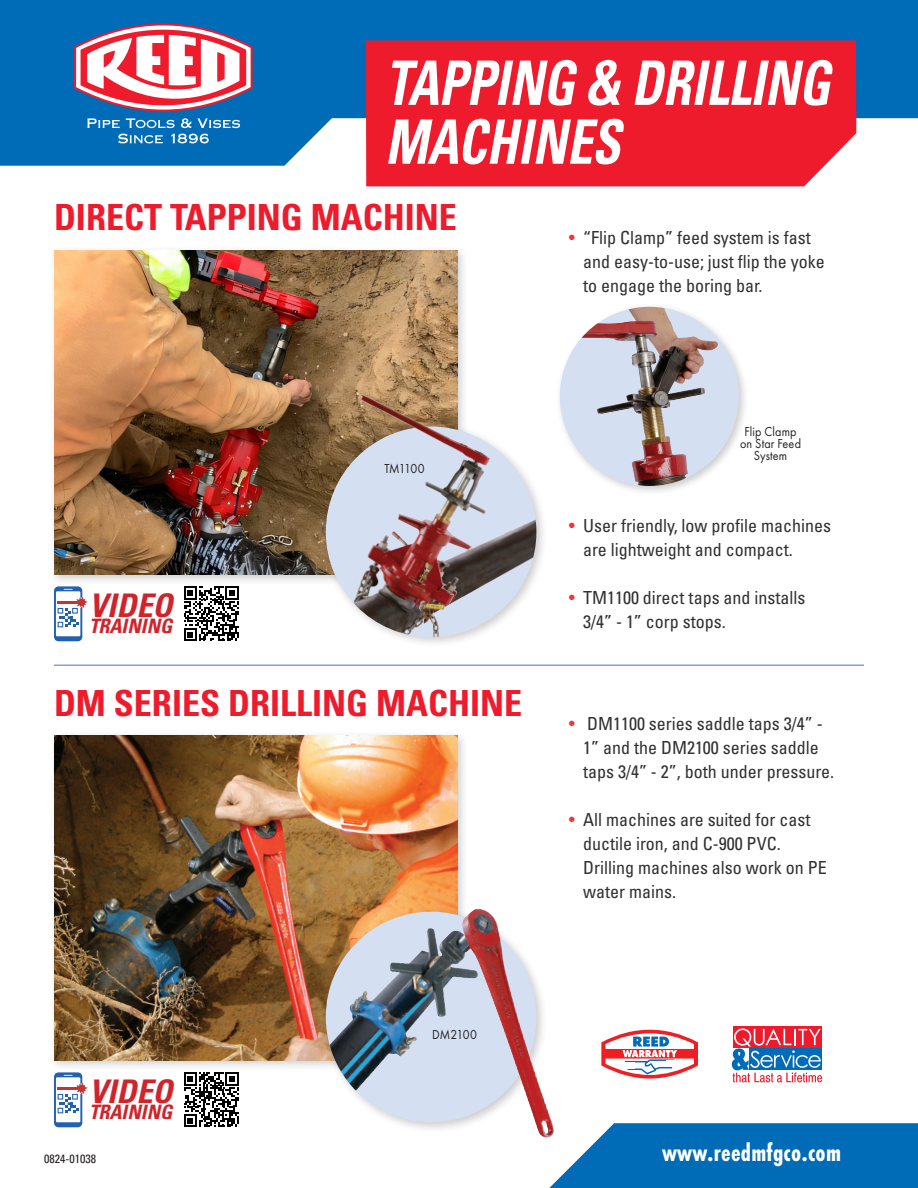
<style>
.page{position:relative;width:918px;height:1188px;background:#fff}
.page>*{position:absolute;margin:0;border:0;box-sizing:border-box;transform-origin:0 0}
.t1{font:61.35px "Univers LT 67 Bd Cn Obl";letter-spacing:-.005em;color:#fff;scale:.84 1}
.t2{font:36px "Univers LT 67 Bd Cn";color:#ee1b2c}
.Product{font:italic 700 condensed 32.55px "Univers LT Std";color:#d1232a}
.t3{font:700 25.8px "Futura PT Cond";letter-spacing:.01em;color:#fff}
.Product-2{font:italic 700 condensed 19.95px "Univers LT Std";letter-spacing:.005em;color:#d1232a}
.t4{font:18px/24px "Univers LT 57 Cn";color:#312f30}
.t5{font:13.5px/12px "Futura PT";letter-spacing:.01em;color:#231f20;text-align:center;scale:.9 1}
.t6{font:12px "Univers LT 57 Cn";color:#231f20}
.s1{font-family:"Futura PT";font-size:19.5px;color:#ea3936}
</style>
<div class="page">
<svg style="left:549px;top:1123px;width:369px;height:65px;background:#1678bc"></svg>
<svg style="left:0;top:0;width:918px;height:166px;background:#1576bb"></svg>
<div style="left:366px;top:41px;width:490px;height:145px;background:#ee1b2c"></div>
<div style="left:49px;top:246px;width:419px;height:339px;background:#231f20;opacity:.22"></div>
<img style="left:54px;top:251px;width:403px;height:323px">
<div style="left:733px;top:1026px;width:89px;height:22px;background:#ee1b2c"></div>
<svg style="left:732px;top:1028px;width:90px;height:54px"></svg>
<div style="left:49px;top:731px;width:419px;height:340px;background:#231f20;opacity:.22"></div>
<img style="left:54px;top:736px;width:403px;height:324px">
<div style="left:321px;top:391px;width:226px;height:257px;background:#231f20;opacity:.22"></div>
<img style="left:326px;top:427px;width:210px;height:210px;border-radius:105px">
<img style="left:337px;top:387px;width:117px;height:64px">
<div style="left:321px;top:907px;width:226px;height:226px;background:#231f20;opacity:.22"></div>
<div style="left:326px;top:912px;width:210px;height:210px;background:#d5dff2;border-radius:50%"></div>
<img style="left:329px;top:917px;width:117px;height:174px">
<div style="left:555px;top:302px;width:194px;height:194px;background:#231f20;opacity:.22"></div>
<img style="left:560px;top:307px;width:179px;height:179px;border-radius:90px">
<svg style="left:54px;top:586px;width:34px;height:55px"></svg>
<svg style="left:184px;top:586px;width:55px;height:55px"></svg>
<svg style="left:54px;top:1072px;width:34px;height:55px"></svg>
<svg style="left:184px;top:1072px;width:55px;height:55px"></svg>
<hr style="left:54px;top:665px;width:810px;height:1px;background:#7da2d4">
<svg style="left:74px;top:24px;width:179px;height:88px"></svg>
<svg style="left:87px;top:118px;width:33px;height:10px"></svg>
<svg style="left:126px;top:118px;width:49px;height:10px"></svg>
<svg style="left:181px;top:118px;width:10px;height:10px"></svg>
<svg style="left:197px;top:118px;width:43px;height:10px"></svg>
<svg style="left:118px;top:134px;width:45px;height:9px"></svg>
<svg style="left:172px;top:134px;width:37px;height:9px"></svg>
<svg style="left:602px;top:1030px;width:96px;height:48px"></svg>
<img style="left:446px;top:909px;width:108px;height:230px">
<p class="t1" style="left:385px;top:45px;width:531px">TAPPING &amp; DRILLING</p>
<p class="t1" style="left:385px;top:104px;width:281px">MACHINES</p>
<p class="t2" style="left:54px;top:195px;width:404px">DIRECT TAPPING MACHINE</p>
<p class="t4" style="left:583px;top:225px;width:243px;text-indent:-21px"><span class="s1">•</span>“Flip Clamp” feed system is fast and easy-to-use; just flip the yoke to engage the boring bar.</p>
<p class="Product" style="left:89px;top:585px;width:85px">VIDEO</p>
<p class="Product-2" style="left:89px;top:614px;width:84px">TRAINING</p>
<p class="t5" style="left:384px;top:462px;width:46px">TM1100</p>
<p class="t2" style="left:54px;top:681px;width:470px">DM SERIES DRILLING MACHINE</p>
<p class="t5" style="left:745px;top:425px;width:59px">Flip Clamp</p>
<p class="t5" style="left:740px;top:437px;width:69px">on Star Feed<br>System</p>
<p class="t4" style="left:583px;top:513px;width:250px;text-indent:-21px"><span class="s1">•</span>User friendly, low profile machines are lightweight and compact.</p>
<p class="t4" style="left:583px;top:585px;width:224px;text-indent:-21px"><span class="s1">•</span>TM1100 direct taps and installs<br>3/4” - 1” corp stops.</p>
<p class="t4" style="left:583px;top:711px;width:253px;text-indent:-21px"><span class="s1">•</span> DM1100 series saddle taps 3/4” -<br>1” and the DM2100 series saddle taps 3/4” - 2”, both under pressure.</p>
<p class="t4" style="left:583px;top:807px;width:245px;text-indent:-21px"><span class="s1">•</span>All machines are suited for cast ductile iron, and C-900 PVC.<br>Drilling machines also work on PE water mains.</p>
<p class="Product" style="left:89px;top:1071px;width:85px">VIDEO</p>
<p class="Product-2" style="left:89px;top:1100px;width:84px">TRAINING</p>
<p class="t6" style="left:44px;top:1152px;width:53px">0824-01038</p>
<p class="t5" style="left:432px;top:1028px;width:51px">DM2100</p>
<p class="t3" style="left:662px;top:1137px;width:180px">www.reedmfgco.com</p>
</div>
